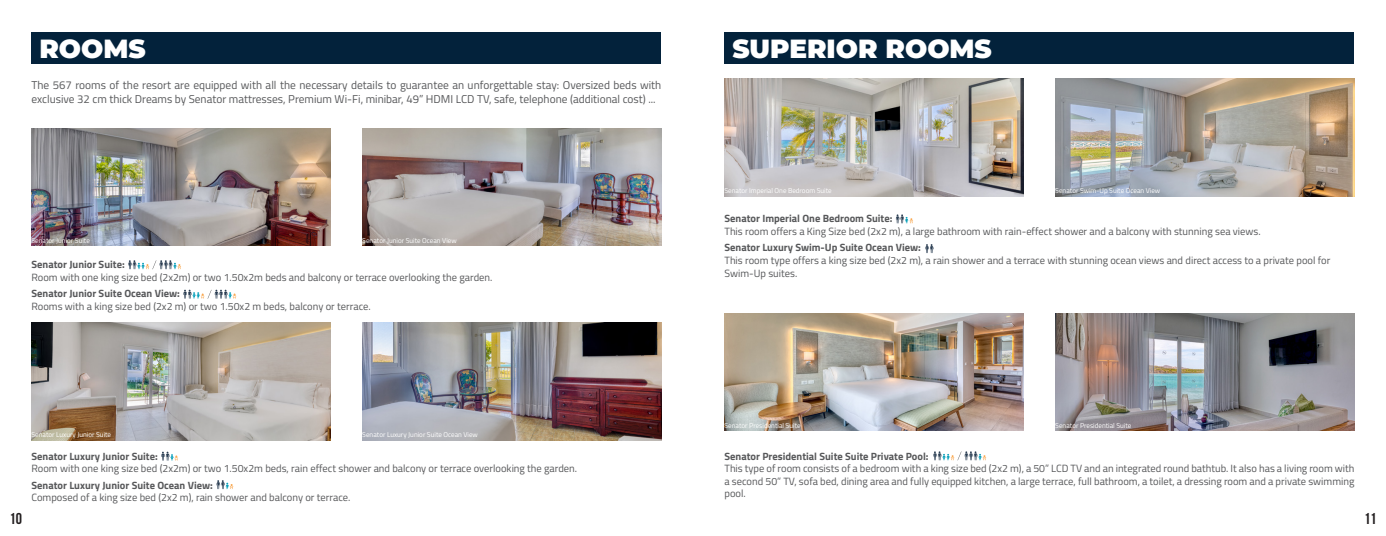
<style>
.page{position:relative;width:1386px;height:536px;background:#fff}
.page>*{position:absolute;margin:0;border:0;box-sizing:border-box;transform-origin:0 0}
.t1{font:900 26.25px "Montserrat";color:#fff}
.t2{font:700 15.75px "Bebas Neue";color:#231f20}
.t3{font:11.38px/13.7px "Titillium Web";color:#57585a}
.t4{font:10.5px/12.6px "Titillium Web";color:#57585a;text-align:justify}
.t5{font:700 10.5px "Titillium Web";color:#57585a}
.t6{font:7px "Titillium Web";color:#fff}
</style>
<div class="page">
<div style="left:32px;top:32px;width:630px;height:32px;background:#03223b"></div>
<div style="left:724px;top:32px;width:630px;height:32px;background:#03223b"></div>
<img style="left:32px;top:128px;width:299px;height:117px">
<img style="left:362px;top:128px;width:300px;height:117px">
<img style="left:32px;top:323px;width:299px;height:117px">
<img style="left:362px;top:323px;width:299px;height:117px">
<svg style="left:128px;top:260px;width:53px;height:9px"></svg>
<svg style="left:183px;top:289px;width:53px;height:10px"></svg>
<svg style="left:161px;top:451px;width:17px;height:9px"></svg>
<svg style="left:216px;top:480px;width:18px;height:9px"></svg>
<svg style="left:933px;top:451px;width:53px;height:9px"></svg>
<svg style="left:896px;top:214px;width:17px;height:9px"></svg>
<svg style="left:925px;top:244px;width:9px;height:9px"></svg>
<img style="left:724px;top:79px;width:300px;height:117px">
<img style="left:1055px;top:79px;width:299px;height:117px">
<img style="left:724px;top:313px;width:300px;height:117px">
<img style="left:1055px;top:313px;width:299px;height:117px">
<p class="t1" style="left:39px;top:29px;width:108px">ROOMS</p>
<p class="t1" style="left:732px;top:29px;width:261px">SUPERIOR ROOMS</p>
<p class="t3" style="left:32px;top:78px;width:631px">The 567 rooms of the resort are equipped with all the necessary details to guarantee an unforgettable stay: Oversized beds with exclusive 32 cm thick Dreams by Senator mattresses, Premium Wi-Fi, minibar, 49” HDMI LCD TV, safe, telephone (additional cost) ...</p>
<p class="t6" style="left:32px;top:235px;width:60px">Senator Junior Suite</p>
<p class="t6" style="left:362px;top:235px;width:96px">Senator Junior Suite Ocean View</p>
<p class="t5" style="left:32px;top:256px;width:95px">Senator Junior Suite:</p>
<p class="t4" style="left:32px;top:270px;width:462px">Room with one king size bed (2x2m) or two 1.50x2m beds and balcony or terrace overlooking the garden.</p>
<p class="t5" style="left:32px;top:285px;width:150px">Senator Junior Suite Ocean View:</p>
<p class="t4" style="left:32px;top:299px;width:341px">Rooms with a king size bed (2x2 m) or two 1.50x2 m beds, balcony or terrace.</p>
<p class="t6" style="left:32px;top:429px;width:81px">Senator Luxury Junior Suite</p>
<p class="t6" style="left:362px;top:429px;width:117px">Senator Luxury Junior Suite Ocean View</p>
<p class="t5" style="left:32px;top:447px;width:128px">Senator Luxury Junior Suite:</p>
<p class="t4" style="left:32px;top:461px;width:547px">Room with one king size bed (2x2m) or two 1.50x2m beds, rain effect shower and balcony or terrace overlooking the garden.</p>
<p class="t5" style="left:32px;top:477px;width:183px">Senator Luxury Junior Suite Ocean View:</p>
<p class="t4" style="left:32px;top:490px;width:321px">Composed of a king size bed (2x2 m), rain shower and balcony or terrace.</p>
<p class="t6" style="left:724px;top:186px;width:109px">Senator Imperial One Bedroom Suite</p>
<p class="t6" style="left:1055px;top:186px;width:106px">Senator Swim-Up Suite Ocean View</p>
<p class="t5" style="left:724px;top:210px;width:169px">Senator Imperial One Bedroom Suite:</p>
<p class="t4" style="left:724px;top:224px;width:538px">This room offers a King Size bed (2x2 m), a large bathroom with rain-effect shower and a balcony with stunning sea views.</p>
<p class="t5" style="left:724px;top:239px;width:198px">Senator Luxury Swim-Up Suite Ocean View:</p>
<p class="t4" style="left:725px;top:253px;width:607px">This room type offers a king size bed (2x2 m), a rain shower and a terrace with stunning ocean views and direct access to a private pool for</p>
<p class="t4" style="left:725px;top:266px;width:74px">Swim-Up suites.</p>
<p class="t6" style="left:724px;top:420px;width:78px">Senator Presidential Suite</p>
<p class="t6" style="left:1055px;top:420px;width:78px">Senator Presidential Suite</p>
<p class="t5" style="left:724px;top:447px;width:206px">Senator Presidential Suite Suite Private Pool:</p>
<p class="t4" style="left:724px;top:461px;width:632px">This type of room consists of a bedroom with a king size bed (2x2 m), a 50” LCD TV and an integrated round bathtub. It also has a living room with a second 50” TV, sofa bed, dining area and fully equipped kitchen, a large terrace, full bathroom, a toilet, a dressing room and a private swimming pool.</p>
<h2 class="t2" style="left:10px;top:510px;width:14px">10</h2>
<h2 class="t2" style="left:1364px;top:510px;width:14px">11</h2>
</div>
